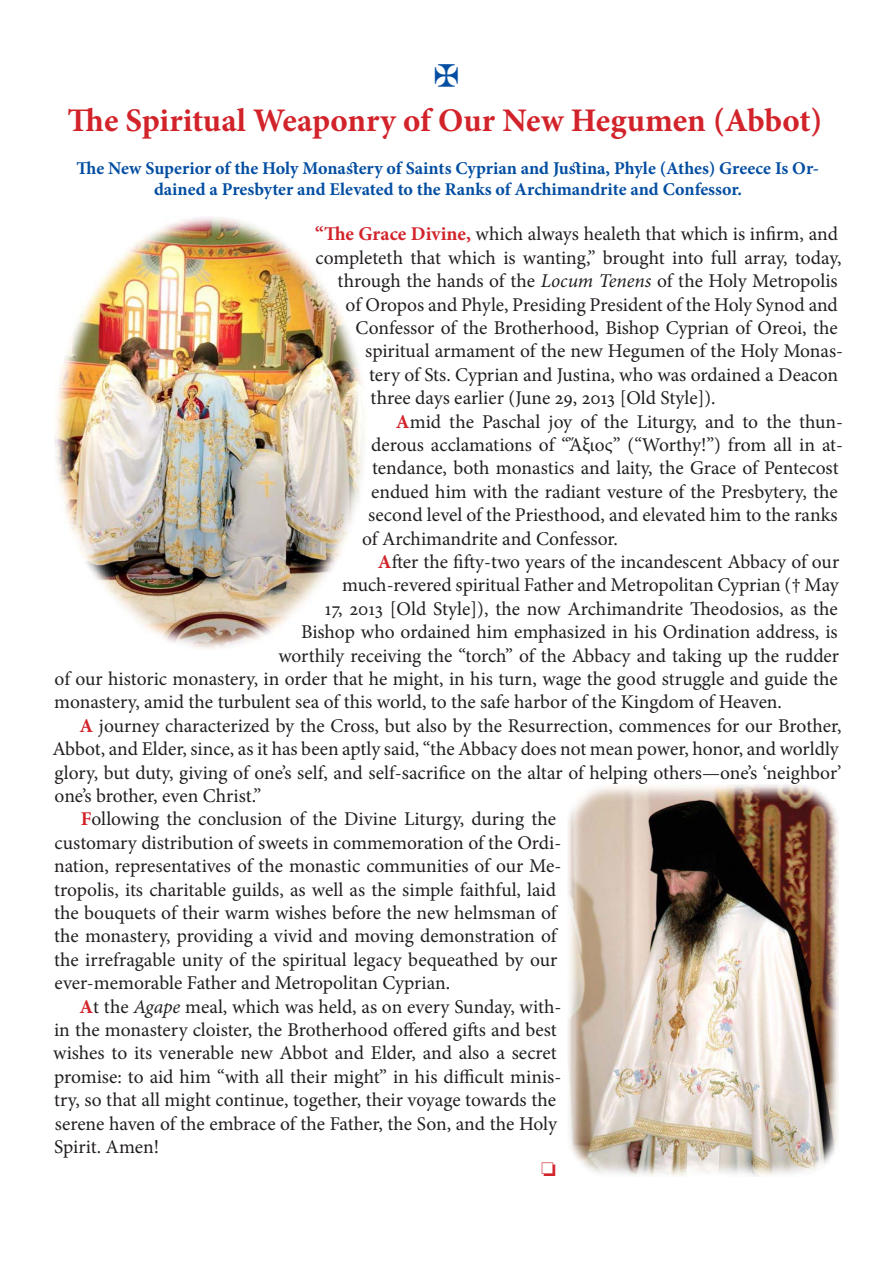
<style>
.page{position:relative;width:893px;height:1263px;background:#fff}
.page>*{position:absolute;margin:0;border:0;box-sizing:border-box;transform-origin:0 0}
.t1{font:700 33px "Minion Pro";color:#d2232a}
.t2{font:19.5px/23.4px "Minion Pro";letter-spacing:-.005em;color:#231f20}
.t3{font:700 18px/21.6px "Minion Pro";color:#034ea2;text-align:center}
.s1{font-weight:700;color:#d2232a}
.s2{font-style:italic}
</style>
<div class="page">
<img style="left:54px;top:216px;width:311px;height:433px">
<img style="left:568px;top:784px;width:271px;height:392px">
<p class="t1" style="left:68px;top:97px;width:756px">The Spiritual Weaponry of Our New Hegumen (Abbot)</p>
<p class="t3" style="left:76px;top:157px;width:744px">The New Superior of the Holy Monastery of Saints Cyprian and Justina, Phyle (Athes) Greece Is Or&shy;dained a Presbyter and Elevated to the Ranks of Archimandrite and Confessor.</p>
<p class="t2" style="left:315px;top:222px;width:524px"><span class="s1">“The Grace Divine,</span> which always healeth that which is infirm, and</p>
<p class="t2" style="left:316px;top:246px;width:527px">completeth that which is wanting,” brought into full array, today,</p>
<p class="t2" style="left:338px;top:269px;width:502px">through the hands of the <span class="s2">Locum Tenens</span> of the Holy Metropolis</p>
<p class="t2" style="left:346px;top:293px;width:494px">of Oropos and Phyle, Presiding President of the Holy Synod and</p>
<p class="t2" style="left:356px;top:316px;width:484px">Confessor of the Brotherhood, Bishop Cyprian of Oreoi, the</p>
<p class="t2" style="left:365px;top:339px;width:479px">spiritual armament of the new Hegumen of the Holy Monas-</p>
<p class="t2" style="left:369px;top:363px;width:471px">tery of Sts. Cyprian and Justina, who was ordained a Deacon</p>
<p class="t2" style="left:371px;top:386px;width:347px">three days earlier (June 29, 2013 [Old Style]).</p>
<p class="t2" style="left:396px;top:410px;width:449px"><span class="s1">A</span>mid the Paschal joy of the Liturgy, and to the thun-</p>
<p class="t2" style="left:371px;top:433px;width:474px">derous acclamations of “Ἄξιος” (“Worthy!”) from all in at-</p>
<p class="t2" style="left:372px;top:456px;width:468px">tendance, both monastics and laity, the Grace of Pentecost</p>
<p class="t2" style="left:371px;top:480px;width:468px">endued him with the radiant vesture of the Presbytery, the</p>
<p class="t2" style="left:368px;top:503px;width:471px">second level of the Priesthood, and elevated him to the ranks</p>
<p class="t2" style="left:362px;top:527px;width:257px">of Archimandrite and Confessor.</p>
<p class="t2" style="left:378px;top:550px;width:463px"><span class="s1">A</span>fter the fifty-two years of the incandescent Abbacy of our</p>
<p class="t2" style="left:342px;top:573px;width:498px">much-revered spiritual Father and Metropolitan Cyprian († May</p>
<p class="t2" style="left:325px;top:597px;width:514px">17, 2013 [Old Style]), the now Archimandrite Theodosios, as the</p>
<p class="t2" style="left:301px;top:620px;width:538px">Bishop who ordained him emphasized in his Ordination address, is</p>
<p class="t2" style="left:278px;top:644px;width:562px">worthily receiving the “torch” of the Abbacy and taking up the rudder</p>
<p class="t2" style="left:55px;top:667px;width:785px">of our historic monastery, in order that he might, in his turn, wage the good struggle and guide the</p>
<p class="t2" style="left:54px;top:690px;width:729px">monastery, amid the turbulent sea of this world, to the safe harbor of the Kingdom of Heaven.</p>
<p class="t2" style="left:52px;top:714px;width:791px;text-indent:27px"><span class="s1">A</span> journey characterized by the Cross, but also by the Resurrection, commences for our Brother, Abbot, and Elder, since, as it has been aptly said, “the Abbacy does not mean power, honor, and worldly glory, but duty, giving of one’s self, and self-sacrifice on the altar of helping others—one’s ‘neighbor’ one’s brother, even Christ.”</p>
<p class="t2" style="left:54px;top:807px;width:509px;text-indent:27px"><span class="s1">F</span>ollowing the conclusion of the Divine Liturgy, during the customary distribution of sweets in commemoration of the Ordi&shy;nation, representatives of the monastic communities of our Me&shy;tropolis, its charitable guilds, as well as the simple faithful, laid the bouquets of their warm wishes before the new helmsman of the monastery, providing a vivid and moving demonstration of the irrefragable unity of the spiritual legacy bequeathed by our ever-memorable Father and Metropolitan Cyprian.</p>
<p class="t2" style="left:53px;top:995px;width:509px;text-indent:26px"><span class="s1">A</span>t the <span class="s2">Agape</span> meal, which was held, as on every Sunday, with&shy;in the monastery cloister, the Brotherhood offered gifts and best wishes to its venerable new Abbot and Elder, and also a secret promise: to aid him “with all their might” in his difficult minis&shy;try, so that all might continue, together, their voyage towards the serene haven of the embrace of the Father, the Son, and the Holy Spirit. Amen!</p>
</div>
